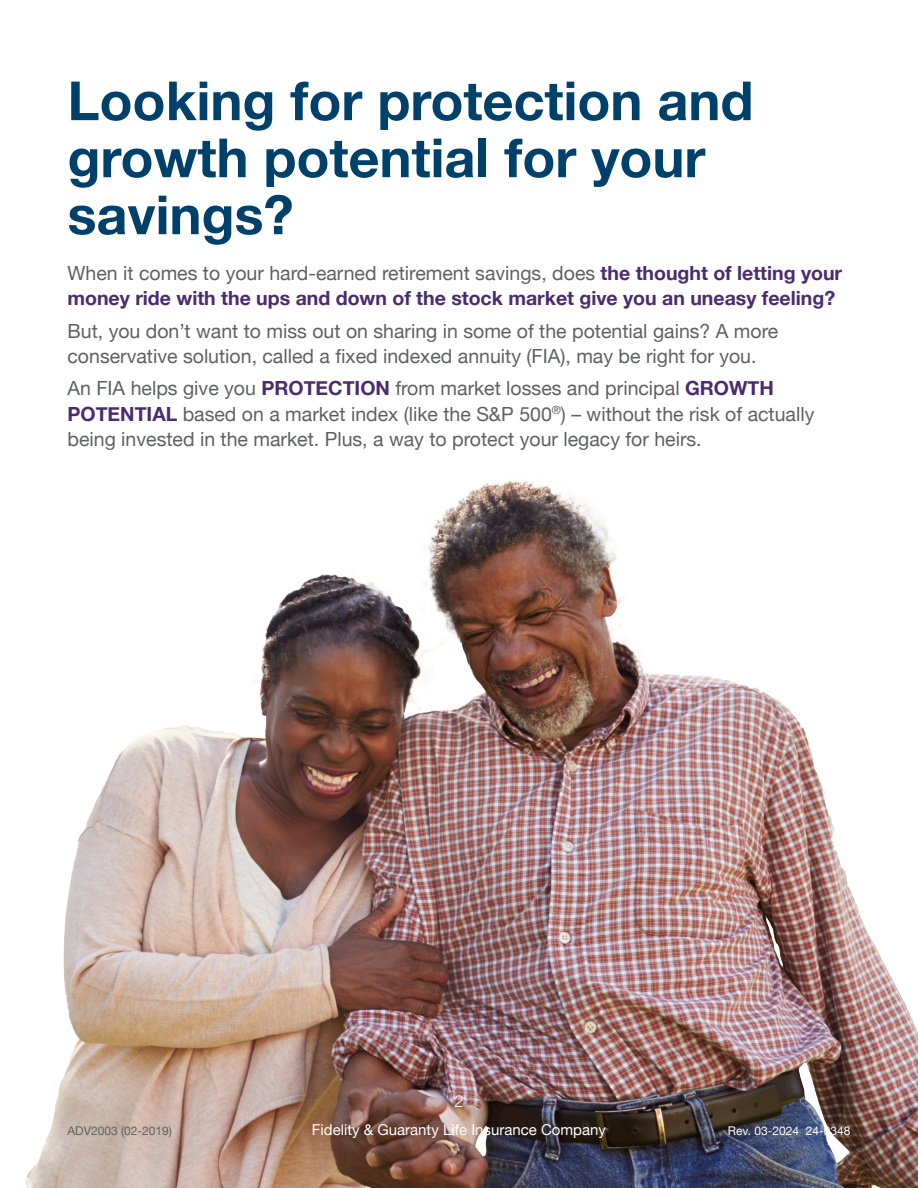
<style>
.page{position:relative;width:918px;height:1188px;background:#fff}
.page>*{position:absolute;margin:0;border:0;box-sizing:border-box;transform-origin:0 0}
.t1{font:700 54px/57px "Helvetica Neue";color:#00416c}
.t2{font:19.5px/25.5px "Helvetica Neue";color:#5f6160}
.t3{font:700 19.5px/25.5px "Helvetica Neue";color:#4b2b6e}
.t4{font:300 16.5px "Helvetica Neue";color:#fff}
.t5{font:15px "Helvetica Neue";color:#fff}
.t6{font:12px "Helvetica Neue";color:#fff}
.t7{font:12px "Helvetica Neue";color:#5f6160}
.s1{font-weight:400;color:#5f6160}
.s2{font-weight:700;color:#4b2b6e}
</style>
<div class="page">
<img style="left:25px;top:480px;width:893px;height:708px">
<h1 class="t1" style="left:68px;top:74px;width:687px">Looking for protection and growth potential for your savings?</h1>
<p class="t3" style="left:68px;top:261px;width:776px"><span class="s1">When it comes to your hard-earned retirement savings, does</span> the thought of letting your money ride with the ups and down of the stock market give you an uneasy feeling?</p>
<p class="t2" style="left:68px;top:319px;width:712px">But, you don’t want to miss out on sharing in some of the potential gains? A more conservative solution, called a fixed indexed annuity (FIA), may be right for you.</p>
<p class="t2" style="left:68px;top:377px;width:748px">An FIA helps give you <span class="s2">PROTECTION</span> from market losses and principal <span class="s2">GROWTH<br>POTENTIAL</span> based on a market index (like the S&amp;P 500<sup>®</sup>) – without the risk of actually being invested in the market. Plus, a way to protect your legacy for heirs.</p>
<p class="t4" style="left:454px;top:1088px;width:11px">2</p>
<p class="t7" style="left:68px;top:1122px;width:106px">ADV2003 (02-2019)</p>
<p class="t5" style="left:312px;top:1119px;width:296px">Fidelity &amp; Guaranty Life Insurance Company</p>
<p class="t6" style="left:728px;top:1122px;width:124px">Rev. 03-2024 24-0348</p>
</div>
